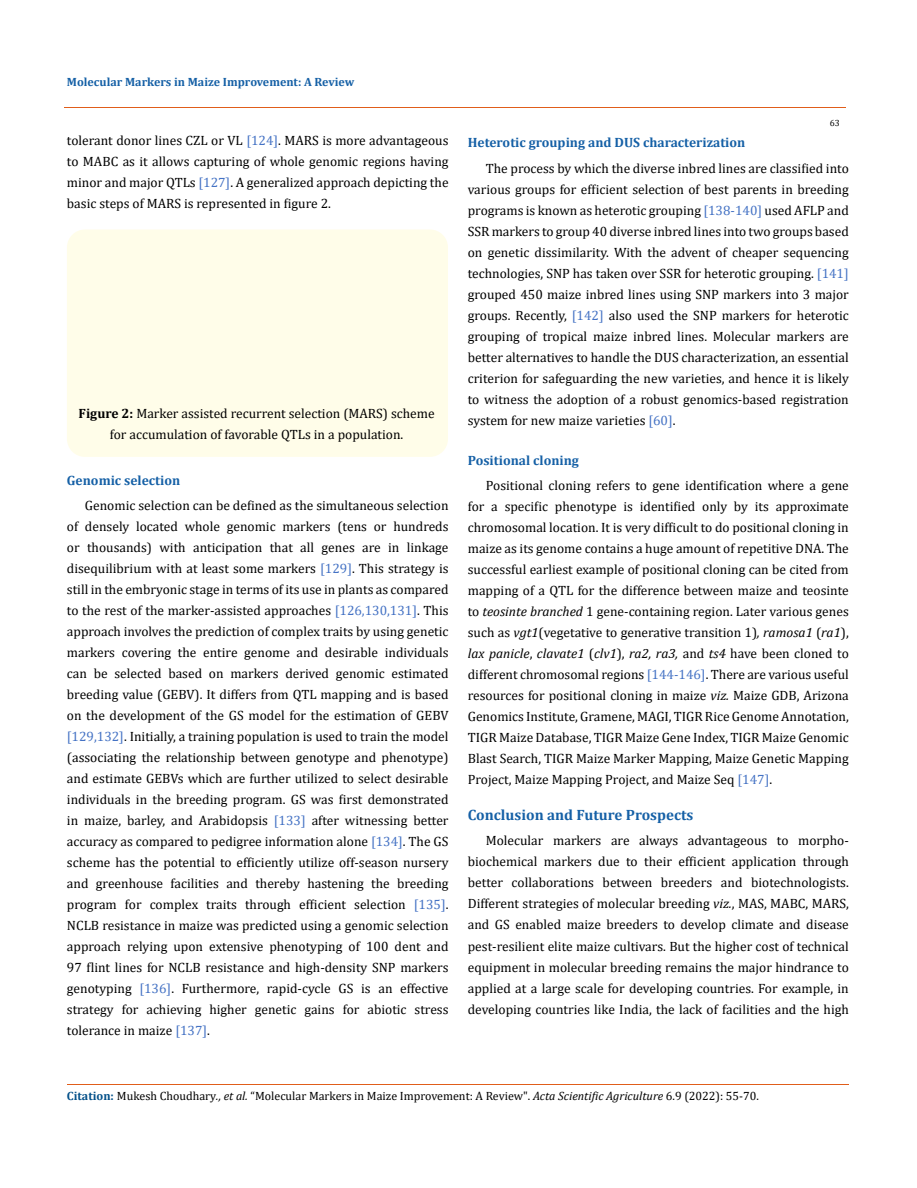
<style>
.page{position:relative;width:917px;height:1188px;background:#fff}
.page>*{position:absolute;margin:0;border:0;box-sizing:border-box;transform-origin:0 0}
.t1{font:700 15px "Cambria";color:#1560a6}
.t2{font:13.5px/21px "Cambria";color:#000;text-align:justify}
.t3{font:700 13.5px "Cambria";color:#1560a6}
.t4{font:12px "Cambria";color:#000}
.t5{font:700 12px "Cambria";color:#1560a6}
.t6{font:9px "Cambria";color:#000}
.s1{color:#4472c4}
.s2{font-weight:700}
.s3{font-style:italic}
.s4{font-weight:700;color:#035089}
</style>
<div class="page">
<div style="left:67px;top:230px;width:381px;height:227px;background:#fffde9;border-radius:18px"></div>
<hr style="left:64px;top:108px;width:781px;height:1px;background:#e05d1a">
<hr style="left:67px;top:1084px;width:781px;height:1px;background:#e05d1a">
<p class="t5" style="left:67px;top:73px;width:289px">Molecular Markers in Maize Improvement: A Review</p>
<p class="t2" style="left:67px;top:130px;width:383px">tolerant donor lines CZL or VL <span class="s1">[124]</span>. MARS is more advantageous to MABC as it allows capturing of whole genomic regions having minor and major QTLs <span class="s1">[127]</span>. A generalized approach depicting the basic steps of MARS is represented in figure 2.</p>
<p class="t2" style="left:79px;top:402px;width:357px;text-align:center"><span class="s2">Figure 2:</span> Marker assisted recurrent selection (MARS) scheme for accumulation of favorable QTLs in a population.</p>
<p class="t3" style="left:67px;top:470px;width:115px">Genomic selection</p>
<p class="t2" style="left:67px;top:495px;width:383px;text-indent:18px">Genomic selection can be defined as the simultaneous selection of densely located whole genomic markers (tens or hundreds or thousands) with anticipation that all genes are in linkage disequilibrium with at least some markers <span class="s1">[129]</span>. This strategy is still in the embryonic stage in terms of its use in plants as compared to the rest of the marker-assisted approaches <span class="s1">[126,130,131]</span>. This approach involves the prediction of complex traits by using genetic markers covering the entire genome and desirable individuals can be selected based on markers derived genomic estimated breeding value (GEBV). It differs from QTL mapping and is based on the development of the GS model for the estimation of GEBV <span class="s1">[129,132]</span>. Initially, a training population is used to train the model (associating the relationship between genotype and phenotype) and estimate GEBVs which are further utilized to select desirable individuals in the breeding program. GS was first demonstrated in maize, barley, and Arabidopsis <span class="s1">[133]</span> after witnessing better accuracy as compared to pedigree information alone <span class="s1">[134]</span>. The GS scheme has the potential to efficiently utilize off-season nursery and greenhouse facilities and thereby hastening the breeding program for complex traits through efficient selection <span class="s1">[135]</span>.<br>NCLB resistance in maize was predicted using a genomic selection approach relying upon extensive phenotyping of 100 dent and 97 flint lines for NCLB resistance and high-density SNP markers genotyping <span class="s1">[136]</span>. Furthermore, rapid-cycle GS is an effective strategy for achieving higher genetic gains for abiotic stress tolerance in maize <span class="s1">[137]</span>.</p>
<p class="t6" style="left:829px;top:118px;width:11px">63</p>
<p class="t3" style="left:468px;top:133px;width:279px">Heterotic grouping and DUS characterization</p>
<p class="t2" style="left:468px;top:158px;width:382px;text-indent:18px">The process by which the diverse inbred lines are classified into various groups for efficient selection of best parents in breeding programs is known as heterotic grouping <span class="s1">[138-140]</span> used AFLP and SSR markers to group 40 diverse inbred lines into two groups based on genetic dissimilarity. With the advent of cheaper sequencing technologies, SNP has taken over SSR for heterotic grouping. <span class="s1">[141] </span>grouped 450 maize inbred lines using SNP markers into 3 major groups. Recently, <span class="s1">[142]</span> also used the SNP markers for heterotic grouping of tropical maize inbred lines. Molecular markers are better alternatives to handle the DUS characterization, an essential criterion for safeguarding the new varieties, and hence it is likely to witness the adoption of a robust genomics-based registration system for new maize varieties <span class="s1">[60]</span>.</p>
<p class="t3" style="left:468px;top:451px;width:113px">Positional cloning</p>
<p class="t2" style="left:468px;top:475px;width:382px;text-indent:18px">Positional cloning refers to gene identification where a gene for a specific phenotype is identified only by its approximate chromosomal location. It is very difficult to do positional cloning in maize as its genome contains a huge amount of repetitive DNA. The successful earliest example of positional cloning can be cited from mapping of a QTL for the difference between maize and teosinte to <span class="s3">teosinte branched</span> 1 gene-containing region. Later various genes such as <span class="s3">vgt1</span>(vegetative to generative transition 1)<span class="s3">, ramosa1</span> (<span class="s3">ra1</span>), <span class="s3">lax panicle</span>, <span class="s3">clavate1</span> (<span class="s3">clv1</span>), <span class="s3">ra2, ra3,</span> and <span class="s3">ts4</span> have been cloned to different chromosomal regions <span class="s1">[144-146]</span>. There are various useful resources for positional cloning in maize <span class="s3">viz.</span> Maize GDB, Arizona Genomics Institute, Gramene, MAGI, TIGR Rice Genome Annotation, TIGR Maize Database, TIGR Maize Gene Index, TIGR Maize Genomic Blast Search, TIGR Maize Marker Mapping, Maize Genetic Mapping Project, Maize Mapping Project, and Maize Seq <span class="s1">[147]</span>.</p>
<p class="t1" style="left:468px;top:804px;width:227px">Conclusion and Future Prospects</p>
<p class="t2" style="left:468px;top:830px;width:382px;text-indent:18px">Molecular markers are always advantageous to morpho&shy;biochemical markers due to their efficient application through better collaborations between breeders and biotechnologists.<br>Different strategies of molecular breeding <span class="s3">viz.</span>, MAS, MABC, MARS, and GS enabled maize breeders to develop climate and disease pest-resilient elite maize cultivars. But the higher cost of technical equipment in molecular breeding remains the major hindrance to applied at a large scale for developing countries. For example, in developing countries like India, the lack of facilities and the high</p>
<p class="t4" style="left:67px;top:1089px;width:693px"><span class="s4">Citation:</span> Mukesh Choudhary<span class="s3">., et al.</span> “Molecular Markers in Maize Improvement: A Review". <span class="s3">Acta Scientific Agriculture</span> 6.9 (2022): 55-70.</p>
</div>
